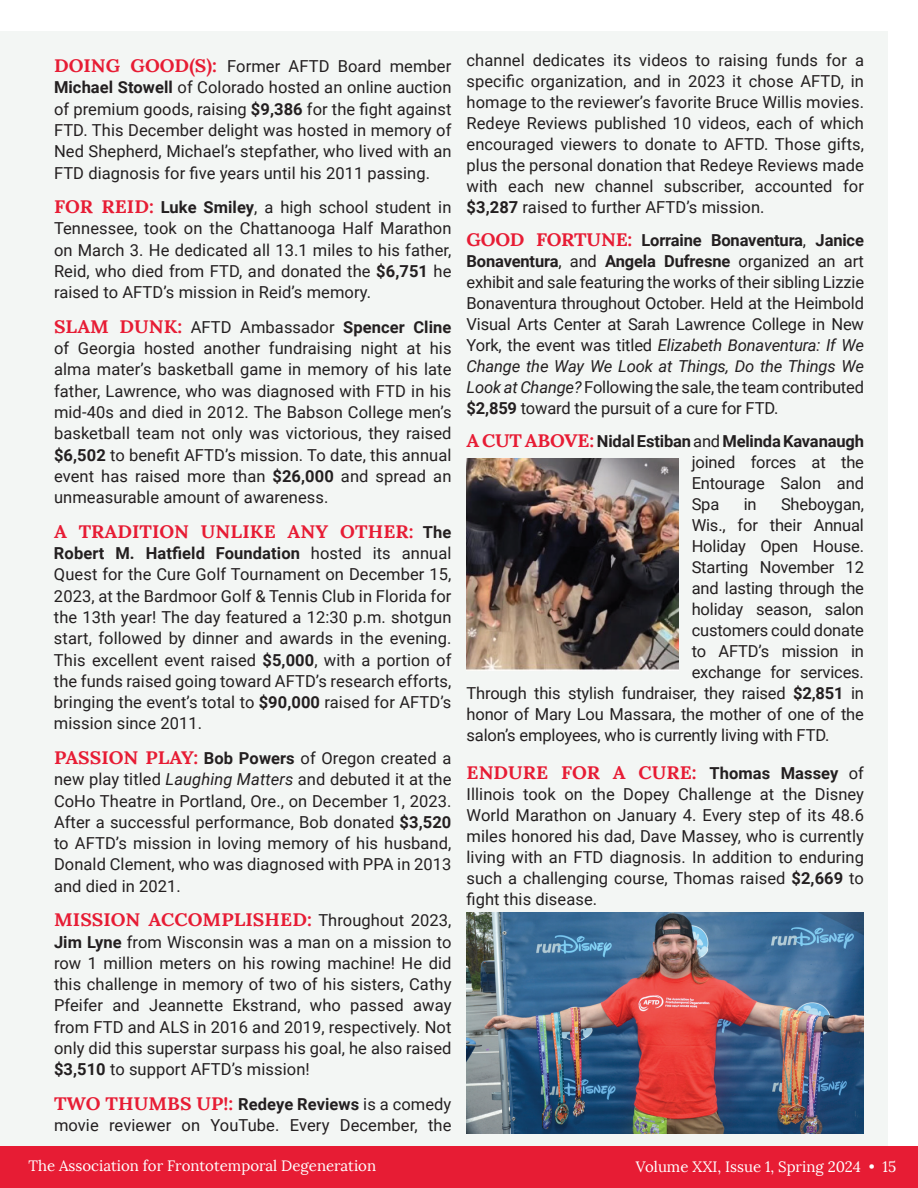
<style>
.page{position:relative;width:918px;height:1188px;background:#fff}
.page>*{position:absolute;margin:0;border:0;box-sizing:border-box;transform-origin:0 0}
.t1{font:700 18px "Lora";letter-spacing:.005em;color:#e71c34;scale:1.07 1}
.t2{font:16.5px/21.3px "Roboto";letter-spacing:.005em;color:#231f20;text-align:justify}
.t3{font:15px "Lora";color:#fff}
.s1{font-family:"Lora";font-weight:700;font-size:18px;color:#e71c34}
.s2{font-weight:700}
.s3{font-family:"Roboto";font-size:16.5px;color:#231f20}
.s4{font-style:italic}
.s5{font-family:"Roboto";font-weight:400;font-size:16.5px;color:#231f20}
</style>
<div class="page">
<div style="left:0;top:1146px;width:918px;height:42px;background:#e71c34"></div>
<div style="left:0;top:32px;width:888px;height:1114px;background:#f3f6f4"></div>
<img style="left:467px;top:458px;width:211px;height:213px">
<img style="left:467px;top:913px;width:397px;height:221px">
<p class="t2" style="left:54px;top:55px;width:399px"><span class="s1">DOING GOOD(S):</span> Former AFTD Board member <span class="s2">Michael Stowell</span> of Colorado hosted an online auction of premium goods, raising <span class="s2">$9,386</span> for the fight against FTD. This December delight was hosted in memory of Ned Shepherd, Michael’s stepfather, who lived with an FTD diagnosis for five years until his 2011 passing.</p>
<p class="t2" style="left:54px;top:196px;width:399px"><span class="s1">FOR REID:</span> <span class="s2">Luke Smiley</span>, a high school student in Tennessee, took on the Chattanooga Half Marathon on March 3. He dedicated all 13.1 miles to his father, Reid, who died from FTD, and donated the <span class="s2">$6,751</span> he raised to AFTD’s mission in Reid’s memory.</p>
<p class="t2" style="left:54px;top:316px;width:399px"><span class="s1">SLAM DUNK:</span> AFTD Ambassador <span class="s2">Spencer Cline </span>of Georgia hosted another fundraising night at his alma mater’s basketball game in memory of his late father, Lawrence, who was diagnosed with FTD in his mid-40s and died in 2012. The Babson College men’s basketball team not only was victorious, they raised <span class="s2">$6,502</span> to benefit AFTD’s mission. To date, this annual event has raised more than <span class="s2">$26,000</span> and spread an unmeasurable amount of awareness.</p>
<p class="t1" style="left:54px;top:520px;width:373px">A TRADITION UNLIKE ANY OTHER: <span class="s3">The</span></p>
<p class="t2" style="left:54px;top:542px;width:399px"><span class="s2">Robert M. Hatfield Foundation</span> hosted its annual Quest for the Cure Golf Tournament on December 15, 2023, at the Bardmoor Golf &amp; Tennis Club in Florida for the 13th year! The day featured a 12:30 p.m. shotgun start, followed by dinner and awards in the evening.<br>This excellent event raised <span class="s2">$5,000</span>, with a portion of the funds raised going toward AFTD’s research efforts, bringing the event’s total to <span class="s2">$90,000</span> raised for AFTD’s mission since 2011.</p>
<p class="t2" style="left:54px;top:747px;width:399px"><span class="s1">PASSION PLAY:</span> <span class="s2">Bob Powers</span> of Oregon created a new play titled <span class="s4">Laughing Matters</span> and debuted it at the CoHo Theatre in Portland, Ore., on December 1, 2023.<br>After a successful performance, Bob donated <span class="s2">$3,520 </span>to AFTD’s mission in loving memory of his husband, Donald Clement, who was diagnosed with PPA in 2013 and died in 2021.</p>
<p class="t1" style="left:54px;top:908px;width:373px">MISSION ACCOMPLISHED: <span class="s5">Throughout 2023,</span></p>
<p class="t2" style="left:54px;top:930px;width:399px"><span class="s2">Jim Lyne</span> from Wisconsin was a man on a mission to row 1 million meters on his rowing machine! He did this challenge in memory of two of his sisters, Cathy Pfeifer and Jeannette Ekstrand, who passed away from FTD and ALS in 2016 and 2019, respectively. Not only did this superstar surpass his goal, he also raised <span class="s2">$3,510</span> to support AFTD’s mission!</p>
<p class="t1" style="left:54px;top:1092px;width:373px">TWO THUMBS UP!: <span class="s3">Redeye Reviews</span> <span class="s5">is a comedy</span></p>
<p class="t2" style="left:54px;top:1114px;width:399px">movie reviewer on YouTube. Every December, the</p>
<p class="t2" style="left:467px;top:49px;width:399px">channel dedicates its videos to raising funds for a specific organization, and in 2023 it chose AFTD, in homage to the reviewer’s favorite Bruce Willis movies.<br>Redeye Reviews published 10 videos, each of which encouraged viewers to donate to AFTD. Those gifts, plus the personal donation that Redeye Reviews made with each new channel subscriber, accounted for <span class="s2">$3,287</span> raised to further AFTD’s mission.</p>
<p class="t2" style="left:467px;top:229px;width:399px"><span class="s1">GOOD FORTUNE:</span> <span class="s2">Lorraine Bonaventura</span>, <span class="s2">Janice Bonaventura</span>, and <span class="s2">Angela Dufresne</span> organized an art exhibit and sale featuring the works of their sibling Lizzie Bonaventura throughout October. Held at the Heimbold Visual Arts Center at Sarah Lawrence College in New York, the event was titled <span class="s4">Elizabeth Bonaventura: If We Change the Way We Look at Things, Do the Things We Look at Change?</span> Following the sale, the team contributed <span class="s2">$2,859</span> toward the pursuit of a cure for FTD.</p>
<p class="t2" style="left:692px;top:430px;width:174px;text-indent:-225px"><span class="s1">A CUT ABOVE:</span> <span class="s2">Nidal Estiban</span> and <span class="s2">Melinda Kavanaugh </span>joined forces at the Entourage Salon and Spa</p>
<p class="t2" style="left:744px;top:493px;width:14px">in</p>
<p class="t2" style="left:781px;top:493px;width:84px">Sheboygan,</p>
<p class="t2" style="left:692px;top:514px;width:174px">Wis., for their Annual</p>
<p class="t2" style="left:692px;top:535px;width:174px">Holiday Open House.</p>
<p class="t2" style="left:692px;top:556px;width:174px">Starting November 12</p>
<p class="t2" style="left:692px;top:577px;width:174px">and lasting through the</p>
<p class="t2" style="left:692px;top:598px;width:174px">holiday season, salon</p>
<p class="t2" style="left:692px;top:619px;width:174px">customers could donate</p>
<p class="t2" style="left:692px;top:640px;width:174px">to AFTD’s mission in</p>
<p class="t2" style="left:692px;top:661px;width:174px">exchange for services.</p>
<p class="t2" style="left:467px;top:682px;width:399px">Through this stylish fundraiser, they raised <span class="s2">$2,851</span> in</p>
<p class="t2" style="left:467px;top:703px;width:399px">honor of Mary Lou Massara, the mother of one of the</p>
<p class="t2" style="left:467px;top:724px;width:365px">salon’s employees, who is currently living with FTD.</p>
<p class="t1" style="left:467px;top:761px;width:373px">ENDURE FOR A CURE: <span class="s3">Thomas Massey</span> <span class="s5">of</span></p>
<p class="t2" style="left:467px;top:783px;width:399px">Illinois took on the Dopey Challenge at the Disney World Marathon on January 4. Every step of its 48.6 miles honored his dad, Dave Massey, who is currently living with an FTD diagnosis. In addition to enduring such a challenging course, Thomas raised <span class="s2">$2,669</span> to fight this disease.</p>
<p class="t3" style="left:29px;top:1156px;width:349px">The Association for Frontotemporal Degeneration</p>
<p class="t3" style="left:636px;top:1157px;width:262px">Volume XXI, Issue 1, Spring 2024 • 15</p>
</div>
